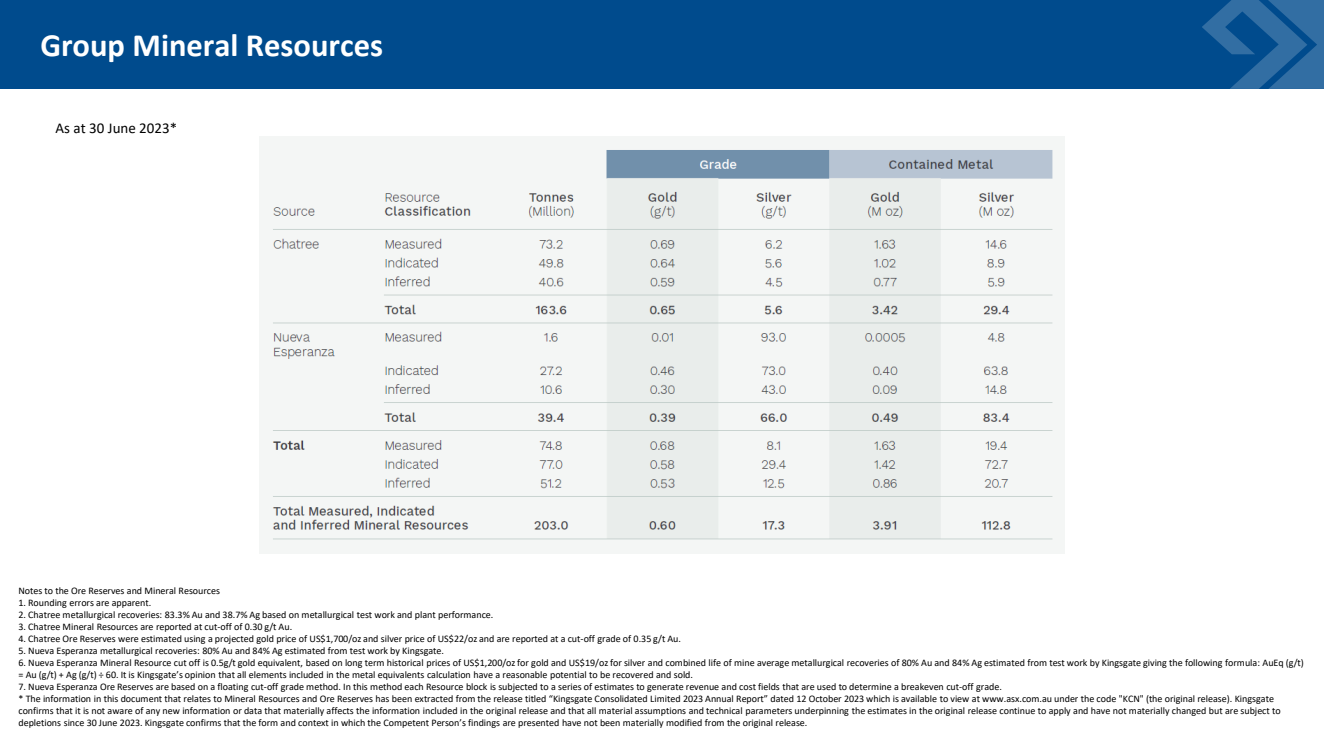
<style>
.page{position:relative;width:1324px;height:745px;background:#fff}
.page>*{position:absolute;margin:0;border:0;box-sizing:border-box;transform-origin:0 0}
.t1{font:700 32.5px "Calibri";color:#fff}
.t2{font:15px "Calibri";letter-spacing:.005em;color:#000}
.t3{font:10px/12px "Calibri";letter-spacing:-.005em;color:#000}
</style>
<div class="page">
<div style="left:0;top:0;width:1323px;height:89px;background:#004b8d"></div>
<svg style="left:1202px;top:0;width:121px;height:89px"></svg>
<img style="left:260px;top:137px;width:804px;height:416px">
<h2 class="t1" style="left:40px;top:22px;width:344px">Group Mineral Resources</h2>
<p class="t2" style="left:55px;top:118px;width:123px">As at 30 June 2023*</p>
<p class="t3" style="left:18px;top:584px;width:203px">Notes to the Ore Reserves and Mineral Resources</p>
<p class="t3" style="left:18px;top:596px;width:134px">1. Rounding errors are apparent.</p>
<p class="t3" style="left:18px;top:608px;width:476px">2. Chatree metallurgical recoveries: 83.3% Au and 38.7% Ag based on metallurgical test work and plant performance.</p>
<p class="t3" style="left:18px;top:620px;width:275px">3. Chatree Mineral Resources are reported at cut-off of 0.30 g/t Au.</p>
<p class="t3" style="left:18px;top:632px;width:664px">4. Chatree Ore Reserves were estimated using a projected gold price of US$1,700/oz and silver price of US$22/oz and are reported at a cut-off grade of 0.35 g/t Au.</p>
<p class="t3" style="left:18px;top:644px;width:427px">5. Nueva Esperanza metallurgical recoveries: 80% Au and 84% Ag estimated from test work by Kingsgate.</p>
<p class="t3" style="left:18px;top:656px;width:1286px">6. Nueva Esperanza Mineral Resource cut off is 0.5g/t gold equivalent, based on long term historical prices of US$1,200/oz for gold and US$19/oz for silver and combined life of mine average metallurgical recoveries of 80% Au and 84% Ag estimated from test work by Kingsgate giving the following formula: AuEq (g/t) = Au (g/t) + Ag (g/t) ÷ 60. It is Kingsgate’s opinion that all elements included in the metal equivalents calculation have a reasonable potential to be recovered and sold.</p>
<p class="t3" style="left:18px;top:680px;width:984px">7. Nueva Esperanza Ore Reserves are based on a floating cut-off grade method. In this method each Resource block is subjected to a series of estimates to generate revenue and cost fields that are used to determine a breakeven cut-off grade.</p>
<p class="t3" style="left:18px;top:692px;width:1263px">* The information in this document that relates to Mineral Resources and Ore Reserves has been extracted from the release titled “Kingsgate Consolidated Limited 2023 Annual Report” dated 12 October 2023 which is available to view at www.asx.com.au under the code "KCN" (the original release). Kingsgate confirms that it is not aware of any new information or data that materially affects the information included in the original release and that all material assumptions and technical parameters underpinning the estimates in the original release continue to apply and have not materially changed but are subject to depletions since 30 June 2023. Kingsgate confirms that the form and context in which the Competent Person’s findings are presented have not been materially modified from the original release.</p>
</div>
